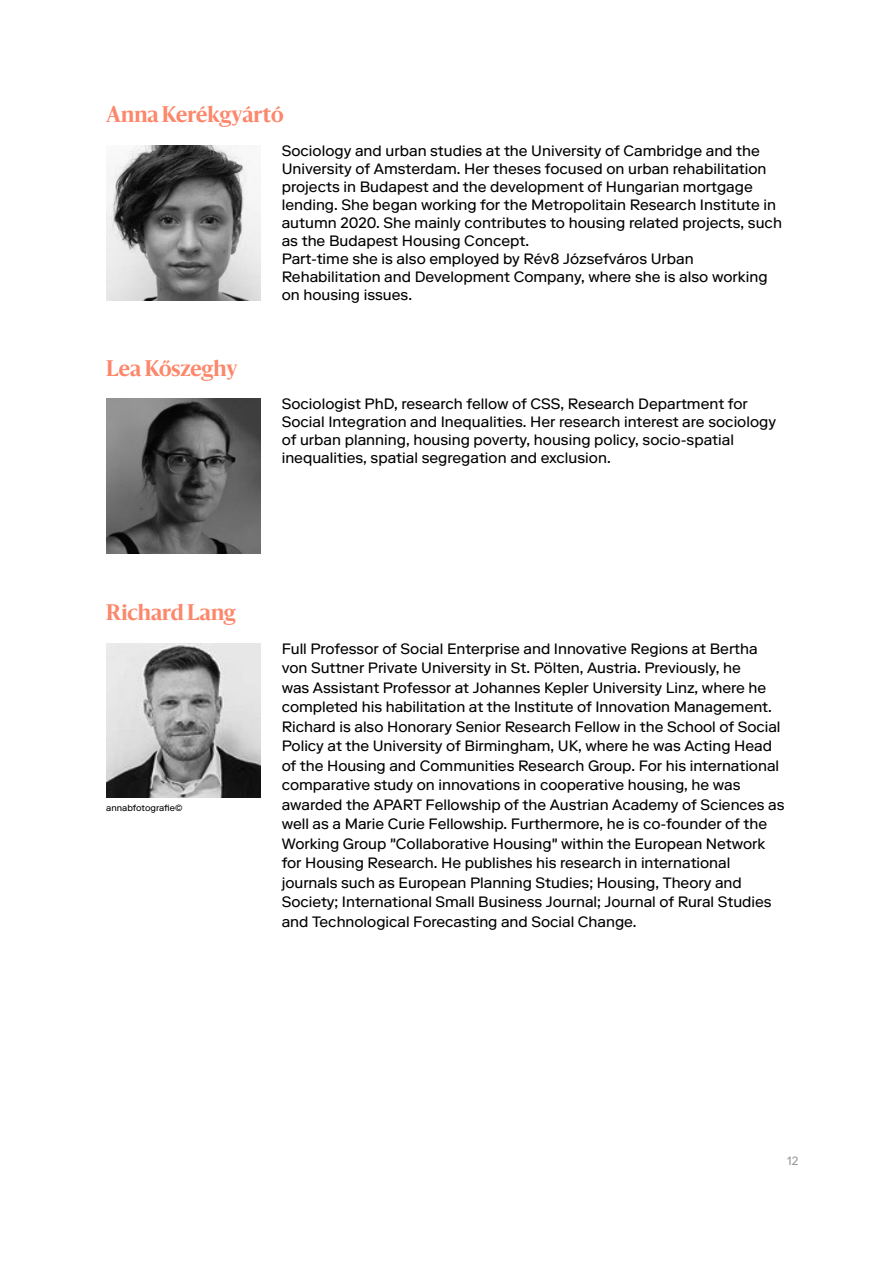
<style>
.page{position:relative;width:893px;height:1263px;background:#fff}
.page>*{position:absolute;margin:0;border:0;box-sizing:border-box;transform-origin:0 0}
.t1{font:700 21px "Sanomat";color:#fc876b}
.t2{font:15px/19.5px "Riforma LL";color:#000}
.t3{font:12px "Riforma LL";color:#9b9b9a}
.t4{font:9px "Riforma LL";letter-spacing:-.005em;color:#000}
</style>
<div class="page">
<img style="left:106px;top:399px;width:154px;height:154px">
<img style="left:106px;top:145px;width:154px;height:155px">
<img style="left:106px;top:643px;width:154px;height:154px">
<h1 class="t1" style="left:106px;top:98px;width:179px">Anna Kerékgyártó</h1>
<p class="t2" style="left:282px;top:141px;width:502px;line-height:18px">Sociology and urban studies at the University of Cambridge and the University of Amsterdam. Her theses focused on urban rehabilitation projects in Budapest and the development of Hungarian mortgage lending. She began working for the Metropolitain Research Institute in autumn 2020. She mainly contributes to housing related projects, such as the Budapest Housing Concept.<br>Part-time she is also employed by Rév8 Józsefváros Urban Rehabilitation and Development Company, where she is also working on housing issues.</p>
<h1 class="t1" style="left:106px;top:352px;width:132px">Lea Kőszeghy</h1>
<p class="t2" style="left:282px;top:395px;width:496px;line-height:18px">Sociologist PhD, research fellow of CSS, Research Department for Social Integration and Inequalities. Her research interest are sociology of urban planning, housing poverty, housing policy, socio-spatial inequalities, spatial segregation and exclusion.</p>
<h1 class="t1" style="left:106px;top:596px;width:131px">Richard Lang</h1>
<p class="t4" style="left:106px;top:802px;width:78px">annabfotografie©</p>
<p class="t2" style="left:282px;top:638px;width:504px">Full Professor of Social Enterprise and Innovative Regions at Bertha von Suttner Private University in St. Pölten, Austria. Previously, he<br>was Assistant Professor at Johannes Kepler University Linz, where he completed his habilitation at the Institute of Innovation Management.<br>Richard is also Honorary Senior Research Fellow in the School of Social Policy at the University of Birmingham, UK, where he was Acting Head of the Housing and Communities Research Group. For his international comparative study on innovations in cooperative housing, he was awarded the APART Fellowship of the Austrian Academy of Sciences as well as a Marie Curie Fellowship. Furthermore, he is co-founder of the Working Group "Collaborative Housing" within the European Network for Housing Research. He publishes his research in international journals such as European Planning Studies; Housing, Theory and Society; International Small Business Journal; Journal of Rural Studies and Technological Forecasting and Social Change.</p>
<p class="t3" style="left:787px;top:1153px;width:13px">12</p>
</div>
